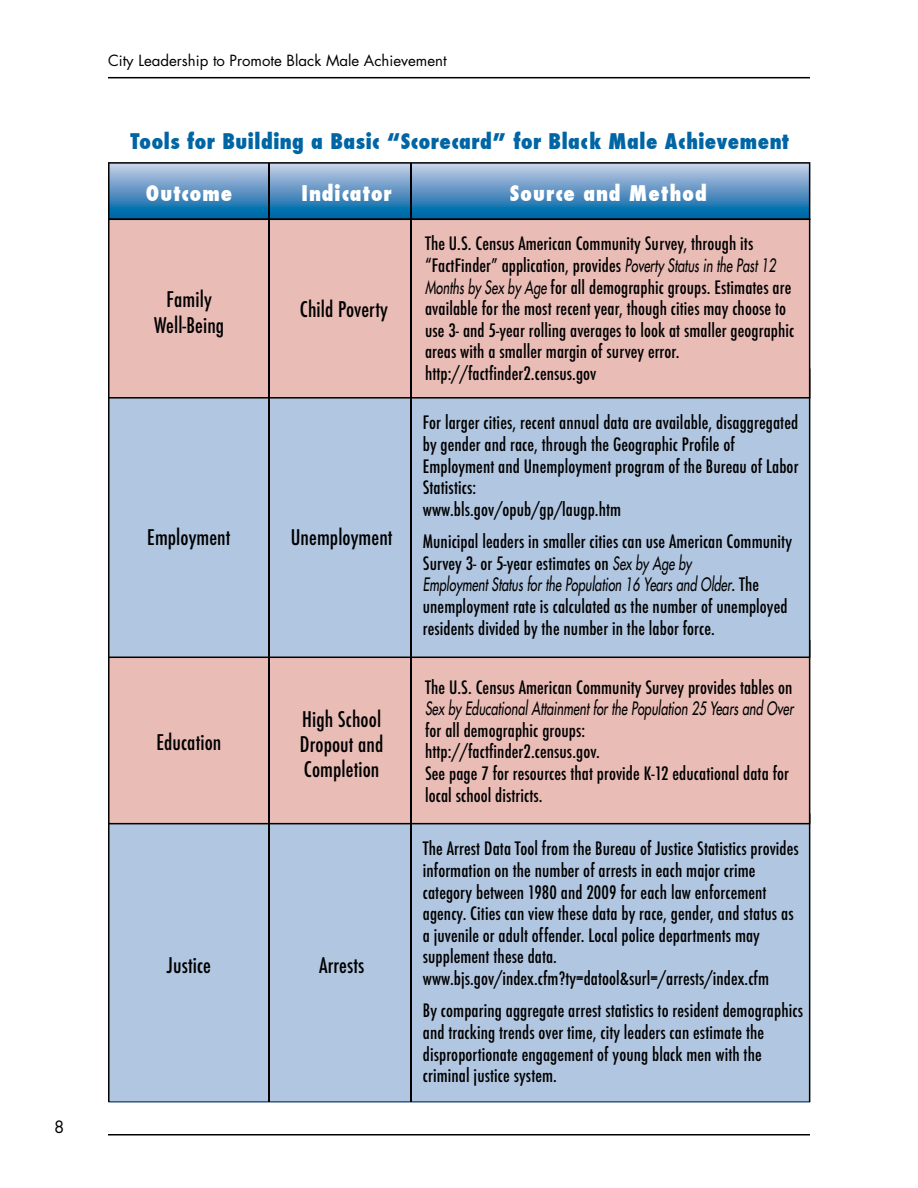
<style>
.page{position:relative;width:918px;height:1188px;background:#fff}
.page>*{position:absolute;margin:0;border:0;box-sizing:border-box;transform-origin:0 0}
.t1{font:500 condensed 21px/25.2px "Futura";letter-spacing:.005em;color:#000;text-align:center}
.t2{font:800 condensed 21px "Futura";letter-spacing:.025em;color:#0065a4}
.t3{font:800 condensed 21px "Futura";letter-spacing:.05em;color:#fff}
.t4{font:500 condensed 18px/21.6px "Futura";letter-spacing:.005em;color:#000}
.t5{font:italic 18px "Futura";letter-spacing:.005em;color:#000;scale:.7 1}
.t6{font:16.5px "Futura";color:#000}
.t7{font:15px "Futura";color:#000}
.s1{font-weight:400;font-style:italic;font-stretch:normal}
</style>
<div class="page">
<hr style="left:108px;top:77px;width:702px;height:1px;background:#000">
<hr style="left:108px;top:1134px;width:702px;height:2px;background:#000">
<div style="left:108px;top:824px;width:702px;height:278px;background:#b1c6e0"></div>
<div style="left:108px;top:658px;width:702px;height:166px;background:#e9bcb6"></div>
<div style="left:108px;top:399px;width:702px;height:259px;background:#b1c6e0"></div>
<svg style="left:108px;top:162px;width:702px;height:57px;background:#5890bb"></svg>
<div style="left:108px;top:219px;width:702px;height:180px;background:#e9bcb6"></div>
<hr style="left:268px;top:164px;width:2px;height:938px;background:#000">
<hr style="left:411px;top:164px;width:1px;height:938px;background:#000">
<p class="t6" style="left:54px;top:1117px;width:12px">8</p>
<p class="t7" style="left:108px;top:51px;width:340px">City Leadership to Promote Black Male Achievement</p>
<p class="t2" style="left:131px;top:127px;width:660px">Tools for Building a Basic “Scorecard” for Black Male Achievement</p>
<p class="t3" style="left:146px;top:179px;width:88px">Outcome</p>
<p class="t3" style="left:302px;top:179px;width:92px">Indicator</p>
<p class="t3" style="left:510px;top:179px;width:198px">Source and Method</p>
<p class="t1" style="left:154px;top:287px;width:72px">Family<br>Well-Being</p>
<p class="t1" style="left:300px;top:296px;width:90px">Child Poverty</p>
<p class="t1" style="left:147px;top:525px;width:85px">Employment</p>
<p class="t1" style="left:291px;top:525px;width:103px">Unemployment</p>
<p class="t1" style="left:156px;top:730px;width:66px">Education</p>
<p class="t1" style="left:300px;top:707px;width:85px;text-align:justify">High School Dropout and Completion</p>
<p class="t1" style="left:167px;top:952px;width:46px">Justice</p>
<p class="t1" style="left:319px;top:952px;width:47px">Arrests</p>
<p class="t4" style="left:425px;top:233px;width:371px">The U.S. Census American Community Survey, through its “FactFinder” application, provides <span class="s1">Poverty Status in the Past 12<br>Months by Sex by Age</span> for all demographic groups. Estimates are available for the most recent year, though cities may choose to use 3- and 5-year rolling averages to look at smaller geographic areas with a smaller margin of survey error. http://factfinder2.census.gov</p>
<p class="t4" style="left:423px;top:412px;width:377px">For larger cities, recent annual data are available, disaggregated by gender and race, through the Geographic Profile of Employment and Unemployment program of the Bureau of Labor Statistics:<br>www.bls.gov/opub/gp/laugp.htm</p>
<p class="t4" style="left:423px;top:531px;width:371px">Municipal leaders in smaller cities can use American Community Survey 3- or 5-year estimates on <span class="s1">Sex by Age by<br>Employment Status for the Population 16 Years and Older</span>. The unemployment rate is calculated as the number of unemployed residents divided by the number in the labor force.</p>
<p class="t4" style="left:425px;top:676px;width:369px">The U.S. Census American Community Survey provides tables on</p>
<p class="t5" style="left:425px;top:697px;width:528px">Sex by Educational Attainment for the Population 25 Years and Over</p>
<p class="t4" style="left:425px;top:719px;width:365px">for all demographic groups:<br>http://factfinder2.census.gov.<br>See page 7 for resources that provide K-12 educational data for local school districts.</p>
<p class="t4" style="left:423px;top:838px;width:377px">The Arrest Data Tool from the Bureau of Justice Statistics provides information on the number of arrests in each major crime category between 1980 and 2009 for each law enforcement agency. Cities can view these data by race, gender, and status as a juvenile or adult offender. Local police departments may supplement these data. www.bjs.gov/index.cfm?ty=datool&amp;surl=/arrests/index.cfm</p>
<p class="t4" style="left:423px;top:1000px;width:382px">By comparing aggregate arrest statistics to resident demographics and tracking trends over time, city leaders can estimate the disproportionate engagement of young black men with the criminal justice system.</p>
</div>
